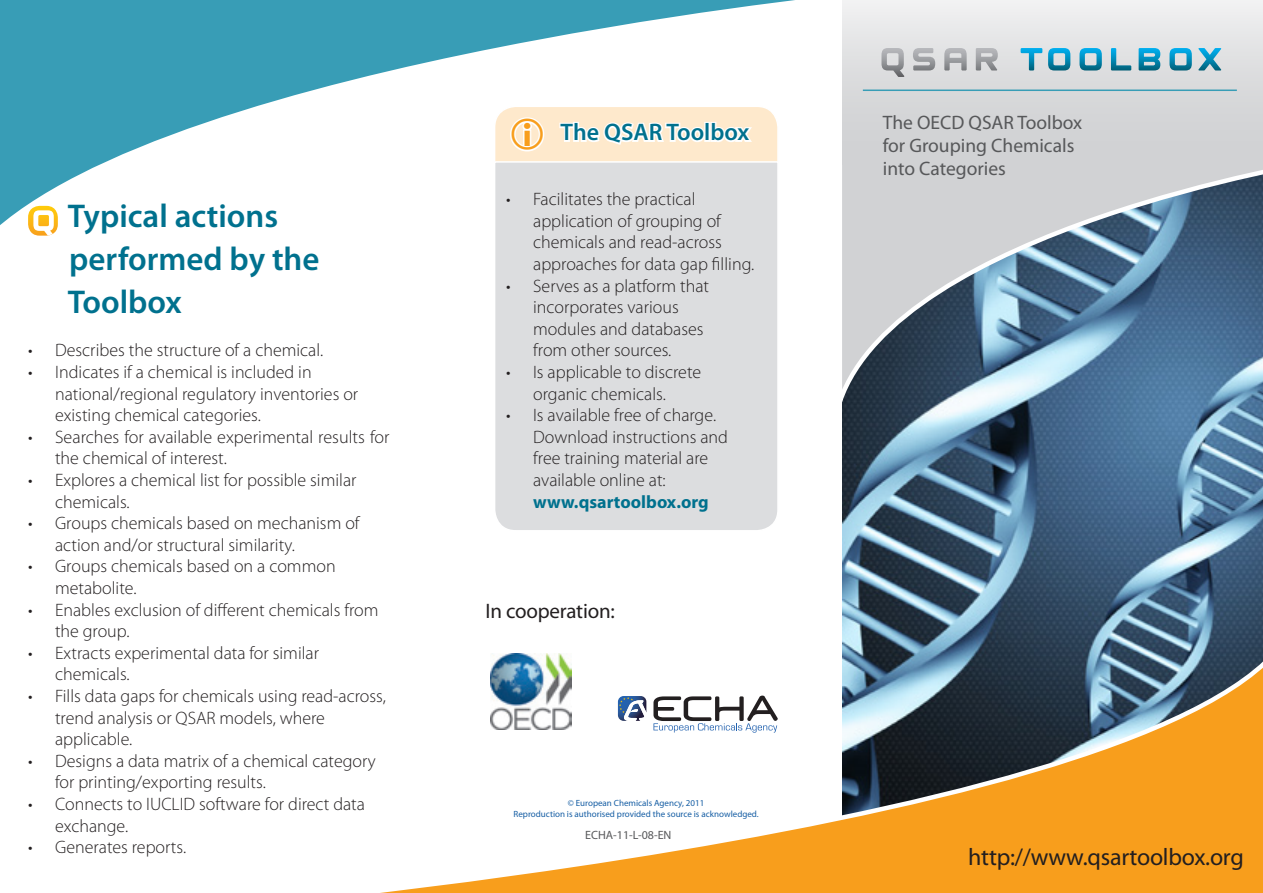
<style>
.page{position:relative;width:1263px;height:893px;background:#fff}
.page>*{position:absolute;margin:0;border:0;box-sizing:border-box;transform-origin:0 0}
.t1{font:600 33px/43.2px "Myriad Pro";color:#00718e}
.t2{font:24px "Myriad Pro";letter-spacing:-.01em;color:#231f20}
.t3{font:600 24px "Myriad Pro";color:#00718e}
.t4{font:21px "Myriad Pro";letter-spacing:-.01em;color:#231f20}
.t5{font:19.5px/23.4px "Myriad Pro";color:#57585a}
.t6{font:300 18px/21.6px "Myriad Pro";color:#231f20}
.t7{font:700 18px "Myriad Pro";color:#00718e}
.t8{font:12px "Myriad Pro";color:#57585a}
.t9{font:9px/10.8px "Myriad Pro";color:#165ea4;text-align:center}
</style>
<div class="page">
<img style="left:842px;top:407px;width:421px;height:230px">
<svg style="left:0;top:0;width:795px;height:225px"></svg>
<svg style="left:380px;top:637px;width:883px;height:256px"></svg>
<svg style="left:842px;top:164px;width:421px;height:243px"></svg>
<div style="left:842px;top:0;width:421px;height:164px;background:linear-gradient(to bottom,#eeeeef,#cccdcf)"></div>
<svg style="left:1020px;top:48px;width:201px;height:23px"></svg>
<svg style="left:881px;top:48px;width:117px;height:29px"></svg>
<hr style="left:863px;top:90px;width:374px;height:1px;background:#389db6">
<img style="left:491px;top:654px;width:80px;height:76px">
<svg style="left:618px;top:696px;width:28px;height:26px"></svg>
<svg style="left:653px;top:696px;width:125px;height:37px"></svg>
<svg style="left:28px;top:206px;width:30px;height:30px"></svg>
<div style="left:493px;top:170px;width:286px;height:360px;background:#dcdddf"></div>
<svg style="left:493px;top:65px;width:286px;height:105px"></svg>
<h1 class="t1" style="left:68px;top:193px;width:253px">Typical actions performed by the<br>Toolbox</h1>
<p class="t6" style="left:28px;top:339px;width:297px">• Describes the structure of a chemical.</p>
<p class="t6" style="left:55px;top:361px;width:305px;text-indent:-27px">• Indicates if a chemical is included in national/regional regulatory inventories or existing chemical categories.</p>
<p class="t6" style="left:55px;top:426px;width:336px;text-indent:-27px">• Searches for available experimental results for the chemical of interest.</p>
<p class="t6" style="left:55px;top:469px;width:303px;text-indent:-27px">• Explores a chemical list for possible similar chemicals.</p>
<p class="t6" style="left:55px;top:512px;width:306px;text-indent:-27px">• Groups chemicals based on mechanism of action and/or structural similarity.</p>
<p class="t6" style="left:55px;top:555px;width:282px;text-indent:-27px">• Groups chemicals based on a common metabolite.</p>
<p class="t6" style="left:55px;top:599px;width:325px;text-indent:-27px">• Enables exclusion of different chemicals from the group.</p>
<p class="t6" style="left:55px;top:642px;width:265px;text-indent:-27px">• Extracts experimental data for similar chemicals.</p>
<p class="t6" style="left:55px;top:685px;width:332px;text-indent:-27px">• Fills data gaps for chemicals using read-across, trend analysis or QSAR models, where applicable.</p>
<p class="t6" style="left:55px;top:750px;width:322px;text-indent:-27px">• Designs a data matrix of a chemical category for printing/exporting results.</p>
<p class="t6" style="left:55px;top:793px;width:311px;text-indent:-27px">• Connects to IUCLID software for direct data exchange.</p>
<p class="t6" style="left:28px;top:836px;width:160px">• Generates reports.</p>
<h2 class="t3" style="left:561px;top:117px;width:190px">The QSAR Toolbox</h2>
<p class="t6" style="left:533px;top:188px;width:223px;text-indent:-27px">• Facilitates the practical application of grouping of chemicals and read-across approaches for data gap filling.</p>
<p class="t6" style="left:533px;top:275px;width:177px;text-indent:-27px">• Serves as a platform that incorporates various modules and databases from other sources.</p>
<p class="t6" style="left:506px;top:361px;width:196px;text-align:center">• Is applicable to discrete organic chemicals.</p>
<p class="t6" style="left:533px;top:404px;width:196px;text-indent:-27px">• Is available free of charge.<br>Download instructions and free training material are available online at:</p>
<p class="t7" style="left:533px;top:490px;width:177px">www.qsartoolbox.org</p>
<p class="t4" style="left:485px;top:598px;width:131px">In cooperation:</p>
<p class="t9" style="left:513px;top:798px;width:247px">© European Chemicals Agency, 2011<br>Reproduction is authorised provided the source is acknowledged.</p>
<p class="t8" style="left:585px;top:828px;width:88px">ECHA-11-L-08-EN</p>
<p class="t5" style="left:883px;top:110px;width:201px">The OECD QSAR Toolbox for Grouping Chemicals into Categories</p>
<h2 class="t2" style="left:968px;top:842px;width:277px">http://www.qsartoolbox.org</h2>
</div>
